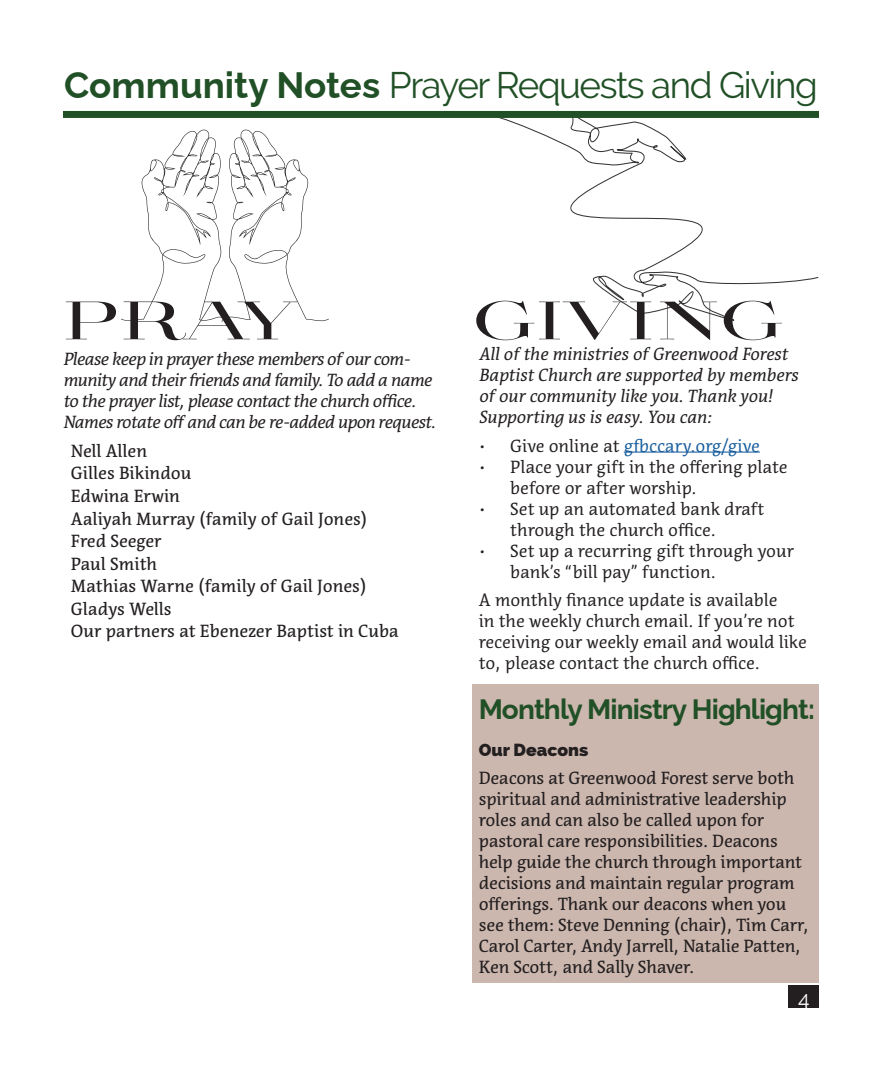
<style>
.page{position:relative;width:882px;height:1071px;background:#fff}
.page>*{position:absolute;margin:0;border:0;box-sizing:border-box;transform-origin:0 0}
.t1{font:700 52.5px "Aviano Didone";color:#231f20}
.t2{font:36.75px "Raleway";letter-spacing:-.04em;color:#215027}
.t3{font:700 28px "Raleway";letter-spacing:-.03em;color:#215027}
.t4{font:21px "Raleway";color:#fff}
.t5{font:17.5px/21px "Acuta";letter-spacing:-.01em;color:#231f20}
.t6{font:300 17.5px/21px "Acuta";color:#231f20}
.t7{font:italic 300 17.5px/21px "Acuta";letter-spacing:-.03em;color:#231f20}
.t8{font:italic 300 17.5px/21px "Acuta";color:#231f20}
.t9{font:300 17.5px "Acuta";color:#175d9e}
.t10{font:800 17.5px "Raleway";color:#231f20}
.s1{font-weight:700}
.s2{color:#231f20}
</style>
<div class="page">
<div style="left:789px;top:986px;width:30px;height:22px;background:#231f20"></div>
<div style="left:472px;top:684px;width:347px;height:299px;background:#ccb7ae"></div>
<svg style="left:499px;top:118px;width:320px;height:203px"></svg>
<svg style="left:121px;top:129px;width:208px;height:193px"></svg>
<div style="left:63px;top:111px;width:756px;height:7px;background:#215027"></div>
<hr style="left:624px;top:452px;width:136px;height:1px;background:#175d9e">
<p class="t2" style="left:64px;top:63px;width:755px"><span class="s1">Community Notes</span> Prayer Requests and Giving</p>
<p class="t1" style="left:63px;top:291px;width:235px">PRAY</p>
<p class="t7" style="left:63px;top:349px;width:374px">Please keep in prayer these members of our com&shy;munity and their friends and family. To add a name to the prayer list, please contact the church office.<br>Names rotate off and can be re-added upon request.</p>
<p class="t5" style="left:71px;top:440px;width:78px">Nell Allen</p>
<p class="t5" style="left:71px;top:463px;width:122px">Gilles Bikindou</p>
<p class="t5" style="left:71px;top:485px;width:111px">Edwina Erwin</p>
<p class="t5" style="left:71px;top:508px;width:298px">Aaliyah Murray (family of Gail Jones)</p>
<p class="t5" style="left:71px;top:531px;width:92px">Fred Seeger</p>
<p class="t5" style="left:71px;top:553px;width:88px">Paul Smith</p>
<p class="t5" style="left:71px;top:576px;width:297px">Mathias Warne (family of Gail Jones)</p>
<p class="t5" style="left:71px;top:598px;width:102px">Gladys Wells</p>
<p class="t5" style="left:71px;top:621px;width:329px">Our partners at Ebenezer Baptist in Cuba</p>
<p class="t1" style="left:472px;top:291px;width:311px">GIVING</p>
<p class="t8" style="left:479px;top:343px;width:321px">All of the ministries of Greenwood Forest Baptist Church are supported by members of our community like you. Thank you!<br>Supporting us is easy. You can:</p>
<p class="t9" style="left:479px;top:435px;width:283px"><span class="s2">• Give online at</span> gfbccary.org/give</p>
<p class="t6" style="left:510px;top:456px;width:279px;text-indent:-32px">• Place your gift in the offering plate before or after worship.</p>
<p class="t6" style="left:510px;top:498px;width:256px;text-indent:-32px">• Set up an automated bank draft through the church office.</p>
<p class="t6" style="left:510px;top:540px;width:285px;text-indent:-32px">• Set up a recurring gift through your bank’s “bill pay” function.</p>
<p class="t6" style="left:479px;top:590px;width:330px">A monthly finance update is available<br>in the weekly church email. If you’re not receiving our weekly email and would like to, please contact the church office.</p>
<p class="t3" style="left:479px;top:687px;width:338px">Monthly Ministry Highlight:</p>
<p class="t10" style="left:479px;top:739px;width:111px">Our Deacons</p>
<p class="t5" style="left:479px;top:768px;width:332px">Deacons at Greenwood Forest serve both spiritual and administrative leadership roles and can also be called upon for pastoral care responsibilities. Deacons help guide the church through important decisions and maintain regular program offerings. Thank our deacons when you see them: Steve Denning (chair), Tim Carr, Carol Carter, Andy Jarrell, Natalie Patten, Ken Scott, and Sally Shaver.</p>
<p class="t4" style="left:798px;top:986px;width:13px">4</p>
</div>
